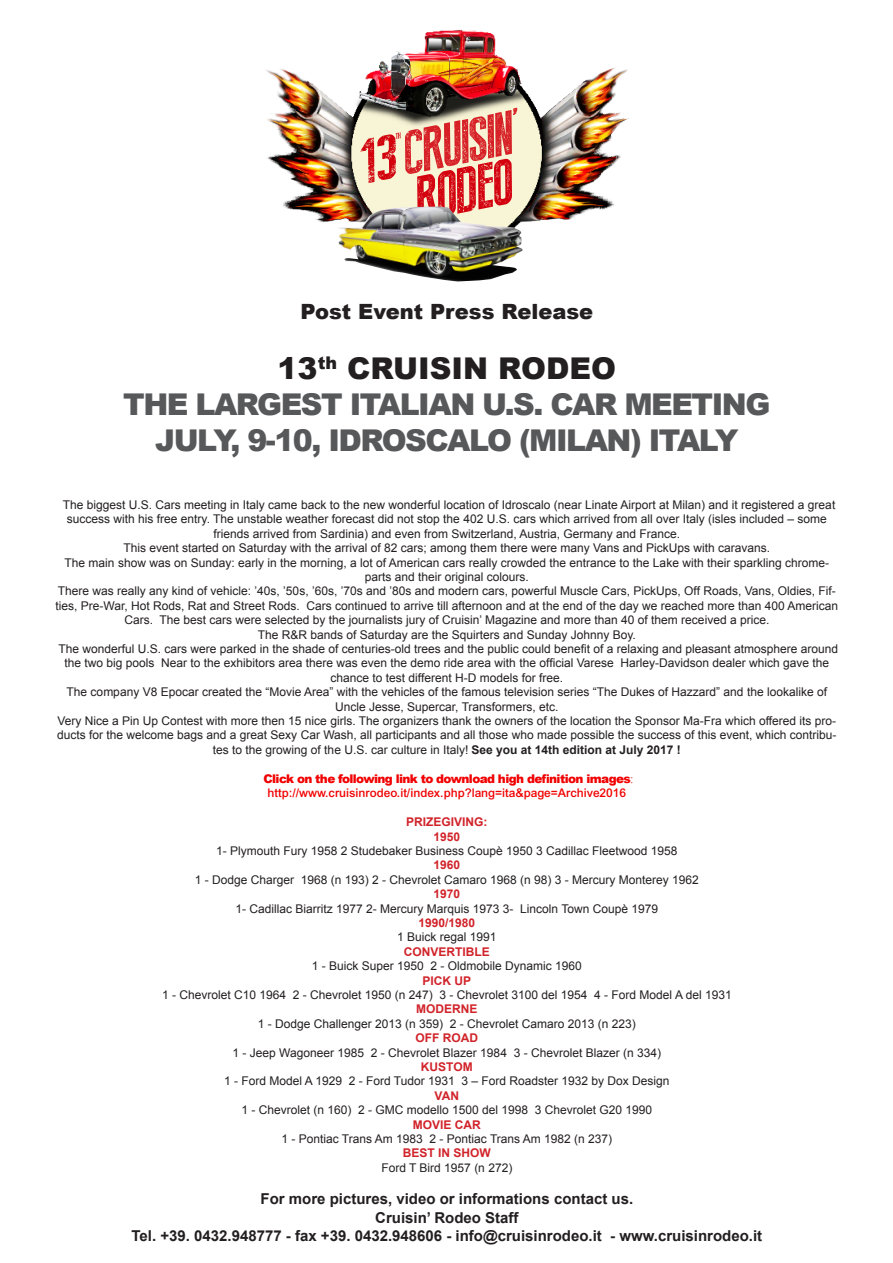
<style>
.page{position:relative;width:893px;height:1263px;background:#fff}
.page>*{position:absolute;margin:0;border:0;box-sizing:border-box;transform-origin:0 0}
.t1{font:900 30px "Arial";letter-spacing:-.05em;color:#57585a}
.t2{font:900 30px "Arial";color:#231f20}
.t3{font:900 21px "Arial";color:#231f20}
.t4{font:700 15px "Arial";color:#231f20}
.t5{font:12px/14.4px "Arial";color:#231f20;text-align:center}
.t6{font:700 12px "Arial";color:#d1232a}
.t7{font:12px "Arial Medium PL";color:#f10000}
.t8{font:900 12px "Arial";letter-spacing:-.05em;color:#f10000}
.s1{font-weight:700}
.s2{font-family:"Times New Roman";font-weight:400;color:#d90b00}
</style>
<div class="page">
<img style="left:266px;top:29px;width:363px;height:253px">
<img style="left:338px;top:207px;width:186px;height:74px">
<svg style="left:360px;top:108px;width:158px;height:114px;background:#db9689"></svg>
<p class="t3" style="left:300px;top:296px;width:294px">Post Event Press Release</p>
<p class="t2" style="left:278px;top:346px;width:340px">13<sup>th</sup> CRUISIN RODEO</p>
<p class="t1" style="left:123px;top:382px;width:649px">THE LARGEST ITALIAN U.S. CAR MEETING</p>
<p class="t1" style="left:155px;top:418px;width:585px">JULY, 9-10, IDROSCALO (MILAN) ITALY</p>
<p class="t5" style="left:63px;top:498px;width:774px">The biggest U.S. Cars meeting in Italy came back to the new wonderful location of Idroscalo (near Linate Airport at Milan) and it registered a great success with his free entry. The unstable weather forecast did not stop the 402 U.S. cars which arrived from all over Italy (isles included – some friends arrived from Sardinia) and even from Switzerland, Austria, Germany and France.</p>
<p class="t5" style="left:123px;top:541px;width:648px">This event started on Saturday with the arrival of 82 cars; among them there were many Vans and PickUps with caravans.</p>
<p class="t5" style="left:65px;top:555px;width:766px">The main show was on Sunday: early in the morning, a lot of American cars really crowded the entrance to the Lake with their sparkling chrome&shy;parts and their original colours.</p>
<p class="t5" style="left:56px;top:584px;width:784px">There was really any kind of vehicle: ’40s, ’50s, ’60s, ’70s and ’80s and modern cars, powerful Muscle Cars, PickUps, Off Roads, Vans, Oldies, Fif&shy;ties, Pre-War, Hot Rods, Rat and Street Rods. Cars continued to arrive till afternoon and at the end of the day we reached more than 400 American<br>Cars. The best cars were selected by the journalists jury of Cruisin’ Magazine and more than 40 of them received a price.</p>
<p class="t5" style="left:258px;top:627px;width:379px">The R&amp;R bands of Saturday are the Squirters and Sunday Johnny Boy.</p>
<p class="t5" style="left:58px;top:642px;width:781px">The wonderful U.S. cars were parked in the shade of centuries-old trees and the public could benefit of a relaxing and pleasant atmosphere around the two big pools Near to the exhibitors area there was even the demo ride area with the official Varese Harley-Davidson dealer which gave the chance to test different H-D models for free.</p>
<p class="t5" style="left:67px;top:685px;width:762px">The company V8 Epocar created the “Movie Area” with the vehicles of the famous television series “The Dukes of Hazzard” and the lookalike of<br>Uncle Jesse, Supercar, Transformers, etc.</p>
<p class="t5" style="left:57px;top:714px;width:781px">Very Nice a Pin Up Contest with more then 15 nice girls. The organizers thank the owners of the location the Sponsor Ma-Fra which offered its pro&shy;ducts for the welcome bags and a great Sexy Car Wash, all participants and all those who made possible the success of this event, which contribu&shy;tes to the growing of the U.S. car culture in Italy! <span class="s1">See you at 14th edition at July 2017 !</span></p>
<p class="t8" style="left:263px;top:770px;width:372px">Click on the following link to download high definition images<span class="s2">:</span></p>
<p class="t7" style="left:268px;top:786px;width:360px">http://www.cruisinrodeo.it/index.php?lang=ita&amp;page=Archive2016</p>
<p class="t6" style="left:406px;top:814px;width:83px">PRIZEGIVING:</p>
<p class="t6" style="left:433px;top:828px;width:28px">1950</p>
<p class="t5" style="left:216px;top:844px;width:463px">1- Plymouth Fury 1958 2 Studebaker Business Coupè 1950 3 Cadillac Fleetwood 1958</p>
<p class="t6" style="left:433px;top:857px;width:28px">1960</p>
<p class="t5" style="left:195px;top:872px;width:506px">1 - Dodge Charger 1968 (n 193) 2 - Chevrolet Camaro 1968 (n 98) 3 - Mercury Monterey 1962</p>
<p class="t6" style="left:433px;top:886px;width:28px">1970</p>
<p class="t5" style="left:235px;top:901px;width:424px">1- Cadillac Biarritz 1977 2- Mercury Marquis 1973 3- Lincoln Town Coupè 1979</p>
<p class="t6" style="left:418px;top:915px;width:58px">1990/1980</p>
<p class="t5" style="left:397px;top:930px;width:101px">1 Buick regal 1991</p>
<p class="t6" style="left:404px;top:944px;width:88px">CONVERTIBLE</p>
<p class="t5" style="left:312px;top:959px;width:272px">1 - Buick Super 1950 2 - Oldmobile Dynamic 1960</p>
<p class="t6" style="left:422px;top:972px;width:50px">PICK UP</p>
<p class="t5" style="left:162px;top:988px;width:571px">1 - Chevrolet C10 1964 2 - Chevrolet 1950 (n 247) 3 - Chevrolet 3100 del 1954 4 - Ford Model A del 1931</p>
<p class="t6" style="left:416px;top:1001px;width:63px">MODERNE</p>
<p class="t5" style="left:258px;top:1016px;width:380px">1 - Dodge Challenger 2013 (n 359) 2 - Chevrolet Camaro 2013 (n 223)</p>
<p class="t6" style="left:415px;top:1030px;width:64px">OFF ROAD</p>
<p class="t5" style="left:233px;top:1045px;width:430px">1 - Jeep Wagoneer 1985 2 - Chevrolet Blazer 1984 3 - Chevrolet Blazer (n 334)</p>
<p class="t6" style="left:421px;top:1059px;width:53px">KUSTOM</p>
<p class="t5" style="left:224px;top:1074px;width:447px">1 - Ford Model A 1929 2 - Ford Tudor 1931 3 – Ford Roadster 1932 by Dox Design</p>
<p class="t6" style="left:435px;top:1088px;width:26px">VAN</p>
<p class="t5" style="left:241px;top:1103px;width:412px">1 - Chevrolet (n 160) 2 - GMC modello 1500 del 1998 3 Chevrolet G20 1990</p>
<p class="t6" style="left:413px;top:1116px;width:70px">MOVIE CAR</p>
<p class="t5" style="left:281px;top:1132px;width:332px">1 - Pontiac Trans Am 1983 2 - Pontiac Trans Am 1982 (n 237)</p>
<p class="t6" style="left:403px;top:1145px;width:90px">BEST IN SHOW</p>
<p class="t5" style="left:381px;top:1160px;width:132px">Ford T Bird 1957 (n 272)</p>
<p class="t4" style="left:261px;top:1189px;width:374px">For more pictures, video or informations contact us.</p>
<p class="t4" style="left:375px;top:1207px;width:145px">Cruisin’ Rodeo Staff</p>
<p class="t4" style="left:131px;top:1225px;width:632px">Tel. +39. 0432.948777 - fax +39. 0432.948606 - info@cruisinrodeo.it - www.cruisinrodeo.it</p>
</div>
